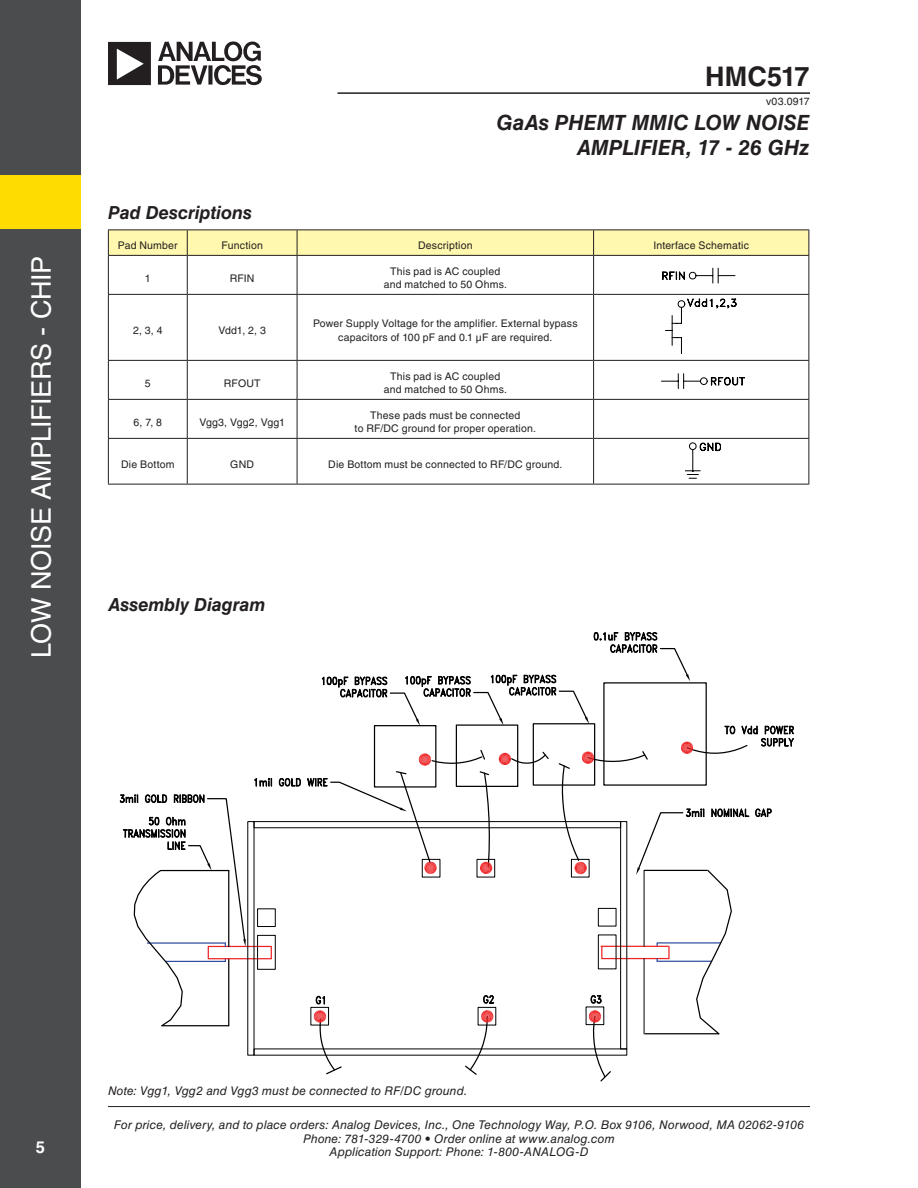
<style>
.page{position:relative;width:918px;height:1188px;background:#fff}
.page>*{position:absolute;margin:0;border:0;box-sizing:border-box;transform-origin:0 0}
.t1{font:27px "Helvetica LT Std";letter-spacing:-.015em;color:#fff}
.t2{font:700 27px "Helvetica LT Std";letter-spacing:.005em;color:#231f20}
.t3{font:italic 700 21px/25.2px "Helvetica LT Std";letter-spacing:.005em;color:#231f20;text-align:right}
.t4{font:italic 700 18px "Helvetica LT Std";letter-spacing:-.005em;color:#231f20}
.t5{font:700 16.5px "Helvetica LT Std";color:#fff}
.t6{font:italic 12px/13.5px "Helvetica LT Std";letter-spacing:.01em;color:#231f20;text-align:center}
.t7{font:10.5px/13.5px "Helvetica LT Std";letter-spacing:.015em;color:#231f20;text-align:center}
</style>
<div class="page">
<hr style="left:108px;top:1106px;width:702px;height:1px;background:#231f20">
<hr style="left:338px;top:92px;width:472px;height:2px;background:#231f20">
<div style="left:0;top:0;width:81px;height:1188px;background:#4b4c4d"></div>
<div style="left:0;top:175px;width:81px;height:54px;background:#ffdc01"></div>
<svg style="left:108px;top:41px;width:154px;height:44px"></svg>
<svg style="left:108px;top:230px;width:701px;height:25px;background:#f9f2aa"></svg>
<hr style="left:108px;top:255px;width:79px;height:1px;background:#231f20">
<hr style="left:108px;top:256px;width:1px;height:38px;background:#231f20">
<hr style="left:187px;top:255px;width:110px;height:1px;background:#231f20">
<hr style="left:187px;top:256px;width:1px;height:38px;background:#231f20">
<hr style="left:297px;top:255px;width:297px;height:1px;background:#231f20">
<hr style="left:297px;top:256px;width:1px;height:38px;background:#231f20">
<hr style="left:594px;top:255px;width:215px;height:1px;background:#231f20">
<hr style="left:593px;top:256px;width:1px;height:38px;background:#231f20">
<hr style="left:808px;top:256px;width:1px;height:38px;background:#231f20">
<hr style="left:108px;top:294px;width:79px;height:1px;background:#231f20">
<hr style="left:108px;top:295px;width:1px;height:65px;background:#231f20">
<hr style="left:187px;top:294px;width:110px;height:1px;background:#231f20">
<hr style="left:187px;top:295px;width:1px;height:65px;background:#231f20">
<hr style="left:297px;top:294px;width:297px;height:1px;background:#231f20">
<hr style="left:297px;top:295px;width:1px;height:65px;background:#231f20">
<hr style="left:594px;top:294px;width:215px;height:1px;background:#231f20">
<hr style="left:593px;top:295px;width:1px;height:65px;background:#231f20">
<hr style="left:808px;top:295px;width:1px;height:65px;background:#231f20">
<hr style="left:108px;top:360px;width:79px;height:1px;background:#231f20">
<hr style="left:108px;top:361px;width:1px;height:38px;background:#231f20">
<hr style="left:187px;top:360px;width:110px;height:1px;background:#231f20">
<hr style="left:187px;top:361px;width:1px;height:38px;background:#231f20">
<hr style="left:297px;top:360px;width:297px;height:1px;background:#231f20">
<hr style="left:297px;top:361px;width:1px;height:38px;background:#231f20">
<hr style="left:594px;top:360px;width:215px;height:1px;background:#231f20">
<hr style="left:593px;top:361px;width:1px;height:38px;background:#231f20">
<hr style="left:808px;top:361px;width:1px;height:38px;background:#231f20">
<hr style="left:108px;top:399px;width:79px;height:1px;background:#231f20">
<hr style="left:108px;top:400px;width:1px;height:38px;background:#231f20">
<hr style="left:187px;top:399px;width:110px;height:1px;background:#231f20">
<hr style="left:187px;top:400px;width:1px;height:38px;background:#231f20">
<hr style="left:297px;top:399px;width:297px;height:1px;background:#231f20">
<hr style="left:297px;top:400px;width:1px;height:38px;background:#231f20">
<hr style="left:594px;top:399px;width:215px;height:1px;background:#231f20">
<hr style="left:593px;top:400px;width:1px;height:38px;background:#231f20">
<hr style="left:808px;top:400px;width:1px;height:38px;background:#231f20">
<hr style="left:108px;top:438px;width:79px;height:1px;background:#231f20">
<hr style="left:108px;top:439px;width:1px;height:45px;background:#231f20">
<hr style="left:187px;top:438px;width:110px;height:1px;background:#231f20">
<hr style="left:187px;top:439px;width:1px;height:45px;background:#231f20">
<hr style="left:297px;top:438px;width:297px;height:1px;background:#231f20">
<hr style="left:297px;top:439px;width:1px;height:45px;background:#231f20">
<hr style="left:594px;top:438px;width:215px;height:1px;background:#231f20">
<hr style="left:593px;top:439px;width:1px;height:45px;background:#231f20">
<hr style="left:808px;top:439px;width:1px;height:45px;background:#231f20">
<hr style="left:108px;top:484px;width:79px;height:1px;background:#231f20">
<hr style="left:187px;top:484px;width:110px;height:1px;background:#231f20">
<hr style="left:297px;top:484px;width:297px;height:1px;background:#231f20">
<hr style="left:594px;top:484px;width:215px;height:1px;background:#231f20">
<div style="left:208px;top:946px;width:64px;height:13px;border:1px solid #ee2123"></div>
<svg style="left:119px;top:794px;width:127px;height:233px"></svg>
<svg style="left:253px;top:632px;width:541px;height:450px"></svg>
<hr style="left:644px;top:871px;width:1px;height:75px;background:#000">
<hr style="left:644px;top:959px;width:1px;height:75px;background:#000">
<svg style="left:685px;top:443px;width:36px;height:35px"></svg>
<svg style="left:663px;top:268px;width:72px;height:15px"></svg>
<svg style="left:661px;top:374px;width:84px;height:15px"></svg>
<svg style="left:665px;top:299px;width:71px;height:55px"></svg>
<h1 class="t1" style="left:26px;top:658px;width:404px;rotate:-90deg">LOW NOISE AMPLIFIERS - CHIP</h1>
<h1 class="t2" style="left:705px;top:60px;width:106px">HMC517</h1>
<p class="t7" style="left:766px;top:94px;width:45px">v03.0917</p>
<h2 class="t3" style="left:496px;top:109px;width:315px">GaAs PHEMT MMIC LOW NOISE<br>AMPLIFIER, 17 - 26 GHz</h2>
<p class="t4" style="left:108px;top:201px;width:145px">Pad Descriptions</p>
<p class="t7" style="left:118px;top:239px;width:61px">Pad Number</p>
<p class="t7" style="left:221px;top:239px;width:43px">Function</p>
<p class="t7" style="left:418px;top:239px;width:56px">Description</p>
<p class="t7" style="left:653px;top:239px;width:97px">Interface Schematic</p>
<p class="t7" style="left:145px;top:271px;width:7px">1</p>
<p class="t7" style="left:230px;top:271px;width:26px">RFIN</p>
<p class="t7" style="left:390px;top:264px;width:112px">This pad is AC coupled</p>
<p class="t7" style="left:384px;top:278px;width:125px">and matched to 50 Ohms.</p>
<p class="t7" style="left:133px;top:324px;width:31px">2, 3, 4</p>
<p class="t7" style="left:219px;top:324px;width:49px">Vdd1, 2, 3</p>
<p class="t7" style="left:313px;top:317px;width:266px">Power Supply Voltage for the amplifier. External bypass capacitors of 100 pF and 0.1 µF are required.</p>
<p class="t7" style="left:145px;top:376px;width:7px">5</p>
<p class="t7" style="left:224px;top:376px;width:38px">RFOUT</p>
<p class="t7" style="left:390px;top:369px;width:112px">This pad is AC coupled</p>
<p class="t7" style="left:384px;top:383px;width:125px">and matched to 50 Ohms.</p>
<p class="t7" style="left:134px;top:415px;width:30px">6, 7, 8</p>
<p class="t7" style="left:199px;top:415px;width:87px">Vgg3, Vgg2, Vgg1</p>
<p class="t7" style="left:370px;top:408px;width:152px">These pads must be connected</p>
<p class="t7" style="left:355px;top:422px;width:183px">to RF/DC ground for proper operation.</p>
<p class="t7" style="left:121px;top:458px;width:55px">Die Bottom</p>
<p class="t7" style="left:230px;top:458px;width:25px">GND</p>
<p class="t7" style="left:328px;top:458px;width:236px">Die Bottom must be connected to RF/DC ground.</p>
<p class="t4" style="left:108px;top:594px;width:159px">Assembly Diagram</p>
<h3 class="t5" style="left:36px;top:1138px;width:11px">5</h3>
<p class="t6" style="left:108px;top:1084px;width:361px">Note: Vgg1, Vgg2 and Vgg3 must be connected to RF/DC ground.</p>
<p class="t6" style="left:114px;top:1118px;width:692px">For price, delivery, and to place orders: Analog Devices, Inc., One Technology Way, P.O. Box 9106, Norwood, MA 02062-9106<br>Phone: 781-329-4700 • Order online at www.analog.com<br>Application Support: Phone: 1-800-ANALOG-D</p>
</div>
